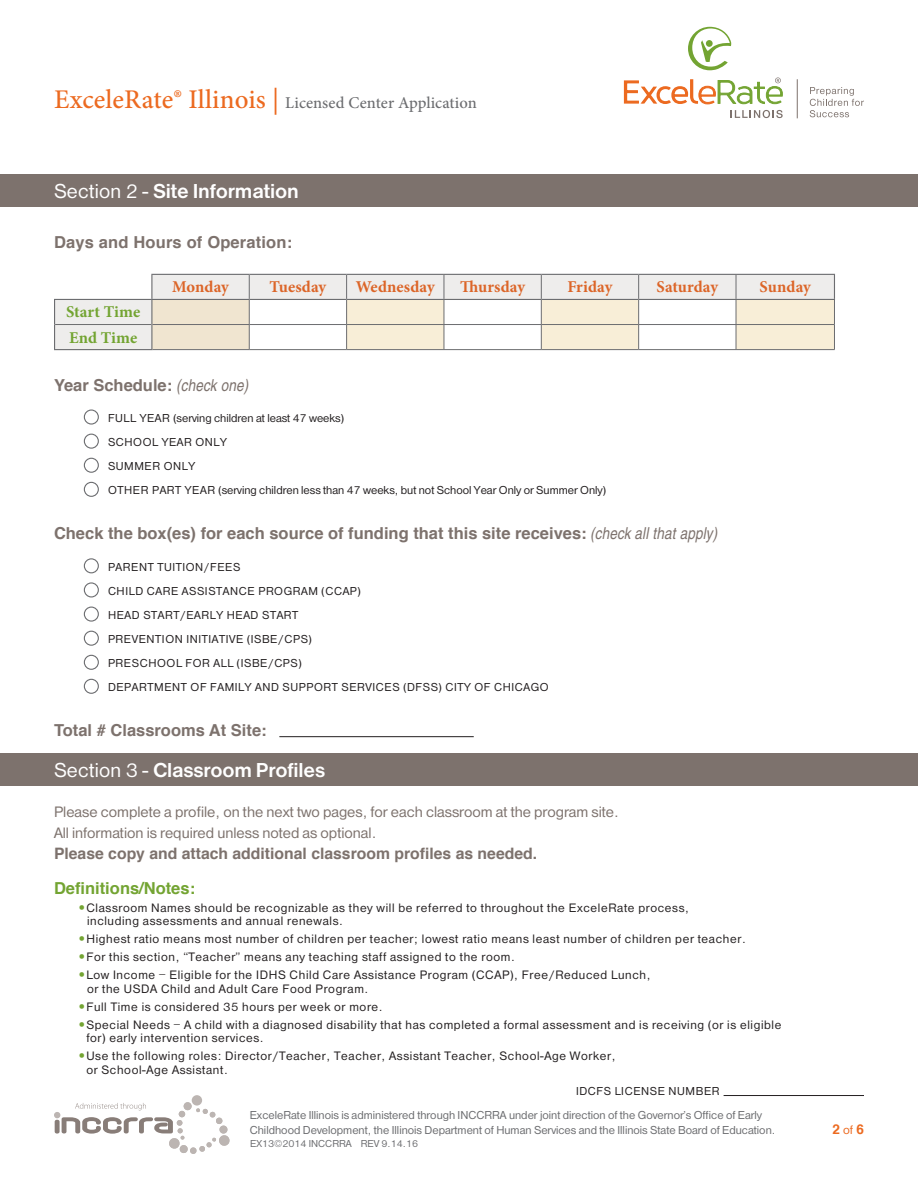
<style>
.page{position:relative;width:918px;height:1188px;background:#fff}
.page>*{position:absolute;margin:0;border:0;box-sizing:border-box;transform-origin:0 0}
.t1{font:21px "Helvetica Mdm";letter-spacing:-.01em;color:#fff}
.t2{font:700 16.5px "Helvetica";color:#7d726d}
.t3{font:700 16.5px "Minion Pro";letter-spacing:.005em;color:#dc6528}
.t4{font:500 16.5px "Minion Pro";letter-spacing:.005em;color:#6c6d70}
.t5{font:700 16.5px "Helvetica";color:#73a432}
.t6{font:700 16.5px "Minion Pro";letter-spacing:.005em;color:#73a432}
.t7{font:15.75px "Helvetica Rmn";color:#7d726d}
.t8{font:700 15.75px "Helvetica";color:#7d726d}
.t9{font:700 13.5px "Helvetica";color:#ec6a20}
.t10{font:12.75px/13.5px "Helvetica Rmn";letter-spacing:.05em;color:#231f20}
.t11{font:12px "Helvetica Rmn";letter-spacing:.05em;color:#231f20}
.t12{font:12px/15px "Helvetica Rmn";color:#6c6d70}
.t13{font:12px "Helvetica Rmn";color:#231f20}
.t14{font:10.5px "Helvetica Rmn";color:#6c6d70}
.s1{font-size:27px;color:#ec6a20}
.s2{font-weight:400;font-size:27px;color:#ec6a20}
.s3{font-family:"Helvetica Rmn"}
.s4{font-weight:400;font-style:italic;font-stretch:condensed}
.s5{font-family:"Helvetica";font-weight:700;font-size:21px;color:#73a432}
.s6{font-family:"Helvetica Rmn";font-weight:400;font-size:12.75px}
</style>
<div class="page">
<svg style="left:810px;top:87px;width:54px;height:30px"></svg>
<hr style="left:797px;top:79px;width:1px;height:39px;background:#7d726d">
<svg style="left:688px;top:27px;width:43px;height:43px"></svg>
<svg style="left:624px;top:78px;width:159px;height:40px"></svg>
<div style="left:192px;top:1095px;width:10px;height:11px;background:#bcb5b2;border-radius:50%"></div>
<svg style="left:54px;top:1103px;width:176px;height:51px"></svg>
<hr style="left:724px;top:1095px;width:140px;height:1px;background:#231f20">
<div style="left:0;top:174px;width:918px;height:32px;background:#7d726d"></div>
<div style="left:0;top:754px;width:918px;height:32px;background:#7d726d"></div>
<svg style="left:55px;top:275px;width:291px;height:74px;fill:#eeedec"></svg>
<hr style="left:55px;top:324px;width:96px;height:1px;background:#6c6d70">
<hr style="left:249px;top:324px;width:98px;height:1px;background:#6c6d70">
<hr style="left:249px;top:349px;width:98px;height:1px;background:#6c6d70">
<hr style="left:151px;top:274px;width:98px;height:1px;background:#6c6d70">
<hr style="left:249px;top:274px;width:98px;height:1px;background:#6c6d70">
<hr style="left:347px;top:274px;width:97px;height:1px;background:#6c6d70">
<hr style="left:444px;top:274px;width:97px;height:1px;background:#6c6d70">
<hr style="left:541px;top:274px;width:98px;height:1px;background:#6c6d70">
<hr style="left:639px;top:274px;width:97px;height:1px;background:#6c6d70">
<hr style="left:736px;top:274px;width:99px;height:1px;background:#6c6d70">
<svg style="left:346px;top:275px;width:489px;height:75px"></svg>
<hr style="left:249px;top:299px;width:98px;height:1px;background:#6c6d70">
<hr style="left:347px;top:299px;width:97px;height:1px;background:#6c6d70">
<hr style="left:444px;top:299px;width:97px;height:1px;background:#6c6d70">
<hr style="left:541px;top:299px;width:98px;height:1px;background:#6c6d70">
<hr style="left:639px;top:299px;width:97px;height:1px;background:#6c6d70">
<hr style="left:736px;top:299px;width:99px;height:1px;background:#6c6d70">
<hr style="left:54px;top:299px;width:98px;height:1px;background:#6c6d70">
<svg style="left:54px;top:300px;width:1px;height:49px"></svg>
<svg style="left:151px;top:275px;width:99px;height:75px;background:#e7e0d3"></svg>
<hr style="left:54px;top:349px;width:98px;height:1px;background:#6c6d70">
<hr style="left:279px;top:736px;width:195px;height:1px;background:#231f20">
<div style="left:84px;top:409px;width:15px;height:16px;border:1px solid #6c6d70;border-radius:50%"></div>
<div style="left:84px;top:434px;width:15px;height:15px;border:1px solid #6c6d70;border-radius:50%"></div>
<div style="left:84px;top:458px;width:15px;height:15px;border:1px solid #6c6d70;border-radius:50%"></div>
<div style="left:84px;top:482px;width:15px;height:15px;border:1px solid #6c6d70;border-radius:50%"></div>
<div style="left:84px;top:558px;width:15px;height:15px;border:1px solid #6c6d70;border-radius:50%"></div>
<div style="left:84px;top:582px;width:15px;height:16px;border:1px solid #6c6d70;border-radius:50%"></div>
<div style="left:84px;top:607px;width:15px;height:15px;border:1px solid #6c6d70;border-radius:50%"></div>
<div style="left:84px;top:631px;width:15px;height:15px;border:1px solid #6c6d70;border-radius:50%"></div>
<div style="left:84px;top:655px;width:15px;height:15px;border:1px solid #6c6d70;border-radius:50%"></div>
<div style="left:84px;top:679px;width:15px;height:15px;border:1px solid #6c6d70;border-radius:50%"></div>
<p class="t4" style="left:54px;top:92px;width:424px"><span class="s1">ExceleRate® Illinois</span> <span class="s2">|</span> Licensed Center Application</p>
<p class="t1" style="left:54px;top:177px;width:246px"><span class="s3">Section 2 -</span> Site Information</p>
<p class="t2" style="left:54px;top:229px;width:240px">Days and Hours of Operation:</p>
<p class="t3" style="left:172px;top:275px;width:58px">Monday</p>
<p class="t3" style="left:270px;top:275px;width:58px">Tuesday</p>
<p class="t3" style="left:356px;top:275px;width:80px">Wednesday</p>
<p class="t3" style="left:460px;top:275px;width:67px">Thursday</p>
<p class="t3" style="left:567px;top:275px;width:47px">Friday</p>
<p class="t3" style="left:656px;top:275px;width:63px">Saturday</p>
<p class="t3" style="left:760px;top:275px;width:53px">Sunday</p>
<p class="t6" style="left:66px;top:301px;width:76px">Start Time</p>
<p class="t6" style="left:69px;top:326px;width:70px">End Time</p>
<p class="t2" style="left:54px;top:371px;width:196px">Year Schedule: <span class="s4">(check one)</span></p>
<p class="t13" style="left:108px;top:410px;width:237px">FULL YEAR (serving children at least 47 weeks)</p>
<p class="t11" style="left:108px;top:434px;width:120px">SCHOOL YEAR ONLY</p>
<p class="t11" style="left:108px;top:458px;width:89px">SUMMER ONLY</p>
<p class="t13" style="left:108px;top:482px;width:499px">OTHER PART YEAR (serving children less than 47 weeks, but not School Year Only or Summer Only)</p>
<p class="t2" style="left:54px;top:520px;width:665px">Check the box(es) for each source of funding that this site receives: <span class="s4">(check all that apply)</span></p>
<p class="t11" style="left:108px;top:559px;width:134px">PARENT TUITION/FEES</p>
<p class="t11" style="left:108px;top:583px;width:254px">CHILD CARE ASSISTANCE PROGRAM (CCAP)</p>
<p class="t11" style="left:108px;top:607px;width:192px">HEAD START/EARLY HEAD START</p>
<p class="t11" style="left:108px;top:631px;width:205px">PREVENTION INITIATIVE (ISBE/CPS)</p>
<p class="t11" style="left:108px;top:655px;width:195px">PRESCHOOL FOR ALL (ISBE/CPS)</p>
<p class="t11" style="left:108px;top:679px;width:442px">DEPARTMENT OF FAMILY AND SUPPORT SERVICES (DFSS) CITY OF CHICAGO</p>
<p class="t2" style="left:54px;top:716px;width:214px">Total # Classrooms At Site:</p>
<p class="t1" style="left:54px;top:756px;width:273px"><span class="s3">Section 3 -</span> Classroom Profiles</p>
<p class="t7" style="left:54px;top:802px;width:566px">Please complete a profile, on the next two pages, for each classroom at the program site.</p>
<p class="t7" style="left:54px;top:823px;width:324px">All information is required unless noted as optional.</p>
<p class="t8" style="left:54px;top:841px;width:485px">Please copy and attach additional classroom profiles as needed.</p>
<p class="t5" style="left:54px;top:875px;width:143px">Definitions/Notes:</p>
<p class="t10" style="left:78px;top:902px;width:613px"><span class="s5">•</span>Classroom Names should be recognizable as they will be referred to throughout the ExceleRate process,</p>
<p class="t10" style="left:87px;top:915px;width:257px">including assessments and annual renewals.</p>
<p class="t10" style="left:78px;top:933px;width:669px"><span class="s5">•</span>Highest ratio means most number of children per teacher; lowest ratio means least number of children per teacher.</p>
<p class="t10" style="left:78px;top:951px;width:438px"><span class="s5">•</span>For this section, “Teacher” means any teaching staff assigned to the room.</p>
<p class="t10" style="left:78px;top:969px;width:574px"><span class="s5">•</span>Low Income – Eligible for the IDHS Child Care Assistance Program (CCAP), Free/Reduced Lunch,</p>
<p class="t10" style="left:87px;top:983px;width:283px">or the USDA Child and Adult Care Food Program.</p>
<p class="t10" style="left:78px;top:1001px;width:306px"><span class="s5">•</span>Full Time is considered 35 hours per week or more.</p>
<p class="t10" style="left:86px;top:1019px;width:697px;text-indent:-8px"><span class="s5">•</span>Special Needs – A child with a diagnosed disability that has completed a formal assessment and is receiving (or is eligible for) early intervention services.</p>
<p class="t10" style="left:86px;top:1050px;width:531px;text-indent:-8px"><span class="s5">•</span>Use the following roles: Director/Teacher, Teacher, Assistant Teacher, School-Age Worker, or School-Age Assistant.</p>
<p class="t11" style="left:576px;top:1083px;width:145px">IDCFS LICENSE NUMBER</p>
<p class="t12" style="left:250px;top:1109px;width:527px">ExceleRate Illinois is administered through INCCRRA under joint direction of the Governor’s Office of Early<br>Childhood Development, the Illinois Department of Human Services and the Illinois State Board of Education.</p>
<p class="t14" style="left:250px;top:1137px;width:170px">EX13©2014 INCCRRA REV 9.14.16</p>
<p class="t9" style="left:832px;top:1118px;width:33px">2 <span class="s6">of</span> 6</p>
</div>
